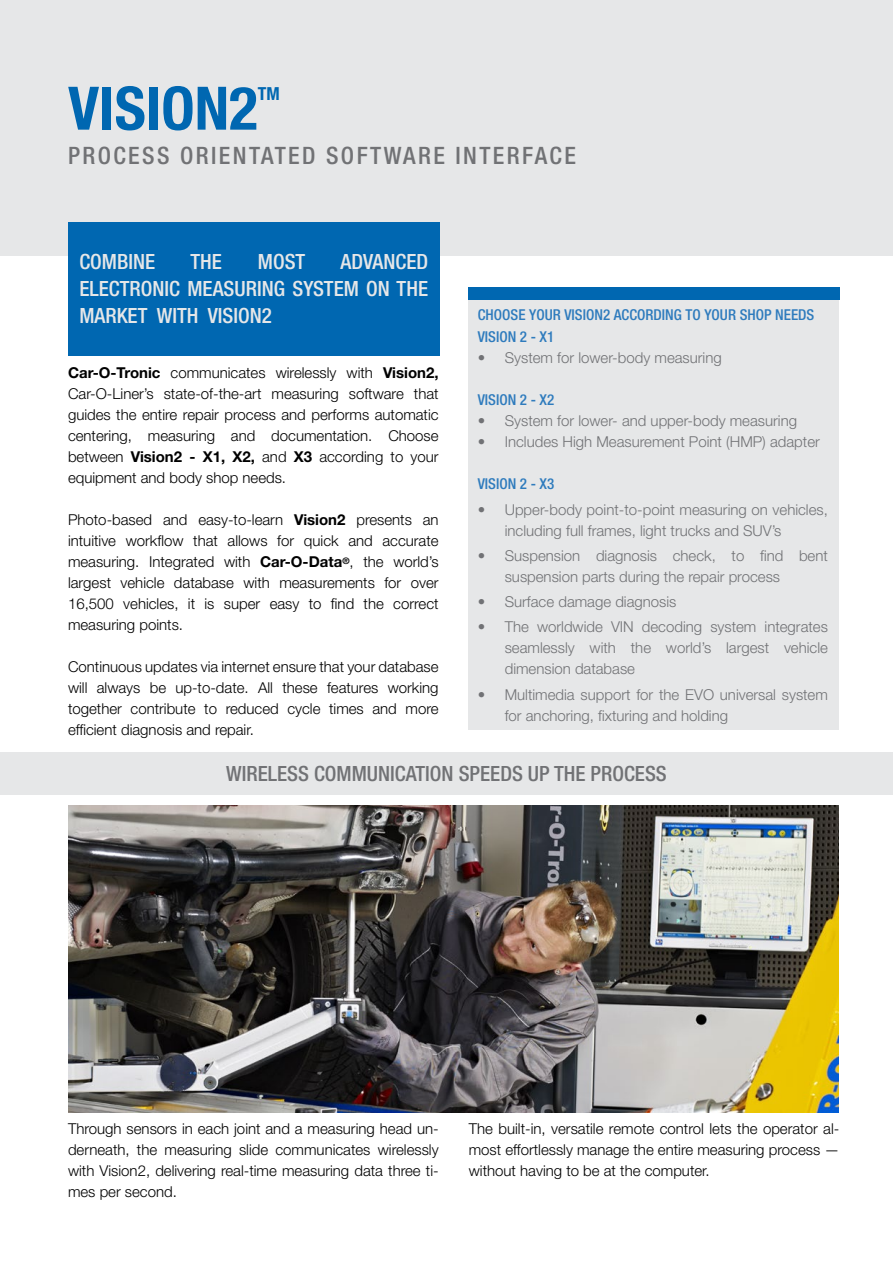
<style>
.page{position:relative;width:893px;height:1263px;background:#fff}
.page>*{position:absolute;margin:0;border:0;box-sizing:border-box;transform-origin:0 0}
.t1{font:700 condensed 60px "Helvetica Neue LT Pro";color:#0067b1}
.t2{font:500 condensed 24px "Helvetica Neue LT Pro";letter-spacing:.1em;color:#717275}
.t3{font:500 condensed 21px/27px "Helvetica Neue LT Pro";color:#e6e7e8;text-align:justify}
.t4{font:500 condensed 21px "Helvetica Neue LT Pro";color:#717275}
.t5{font:700 condensed 18px "Helvetica Neue LT Pro";color:#0067b1}
.t6{font:300 15px/21px "Helvetica Neue LT Pro";color:#000;text-align:justify}
.t7{font:300 15px/21px "Helvetica Neue LT Pro";color:#717275}
.t8{font:500 condensed 15px "Helvetica Neue LT Pro";color:#2e7bbd}
.s1{font-weight:700}
</style>
<div class="page">
<div style="left:0;top:0;width:893px;height:255px;background:#e6e7e8"></div>
<div style="left:68px;top:222px;width:371px;height:134px;background:#0067b1"></div>
<div style="left:469px;top:299px;width:370px;height:430px;background:#e6e7e8"></div>
<div style="left:468px;top:287px;width:372px;height:13px;background:#0067b1"></div>
<div style="left:0;top:752px;width:893px;height:42px;background:#e6e7e8"></div>
<img style="left:68px;top:806px;width:771px;height:306px">
<p class="t1" style="left:68px;top:72px;width:191px">VISION2</p>
<p class="t5" style="left:258px;top:82px;width:23px">TM</p>
<p class="t2" style="left:68px;top:141px;width:509px">PROCESS ORIENTATED SOFTWARE INTERFACE</p>
<p class="t3" style="left:79px;top:248px;width:77px">COMBINE</p>
<p class="t3" style="left:190px;top:248px;width:33px">THE</p>
<p class="t3" style="left:258px;top:248px;width:49px">MOST</p>
<p class="t3" style="left:79px;top:248px;width:350px;text-indent:261px">ADVANCED ELECTRONIC MEASURING SYSTEM ON THE MARKET WITH VISION2</p>
<p class="t6" style="left:68px;top:362px;width:372px"><span class="s1">Car-O-Tronic</span> communicates wirelessly with <span class="s1">Vision2, </span>Car-O-Liner’s state-of-the-art measuring software that guides the entire repair process and performs automatic centering, measuring and documentation. Choose between <span class="s1">Vision2 - X1, X2,</span> and <span class="s1">X3</span> according to your equipment and body shop needs.</p>
<p class="t6" style="left:68px;top:509px;width:372px">Photo-based and easy-to-learn <span class="s1">Vision2</span> presents an intuitive workflow that allows for quick and accurate measuring. Integrated with <span class="s1">Car-O-Data</span><sup>®</sup>, the world’s largest vehicle database with measurements for over 16,500 vehicles, it is super easy to find the correct measuring points.</p>
<p class="t6" style="left:68px;top:656px;width:372px">Continuous updates via internet ensure that your database will always be up-to-date. All these features working together contribute to reduced cycle times and more efficient diagnosis and repair.</p>
<p class="t8" style="left:478px;top:306px;width:338px">CHOOSE YOUR VISION2 ACCORDING TO YOUR SHOP NEEDS</p>
<p class="t8" style="left:478px;top:328px;width:78px">VISION 2 - X1</p>
<p class="t7" style="left:478px;top:347px;width:245px">• System for lower-body measuring</p>
<p class="t8" style="left:478px;top:391px;width:78px">VISION 2 - X2</p>
<p class="t7" style="left:478px;top:410px;width:321px">• System for lower- and upper-body measuring</p>
<p class="t7" style="left:478px;top:431px;width:344px">• Includes High Measurement Point (HMP) adapter</p>
<p class="t8" style="left:478px;top:475px;width:78px">VISION 2 - X3</p>
<p class="t7" style="left:505px;top:498px;width:325px;text-indent:-27px">• Upper-body point-to-point measuring on vehicles, including full frames, light trucks and SUV’s</p>
<p class="t7" style="left:505px;top:545px;width:325px;text-indent:-27px">• Suspension diagnosis check, to find bent suspension parts during the repair process</p>
<p class="t7" style="left:478px;top:591px;width:200px">• Surface damage diagnosis</p>
<p class="t7" style="left:505px;top:616px;width:325px;text-align:justify;text-indent:-27px">• The worldwide VIN decoding system integrates seamlessly with the world’s largest vehicle dimension database</p>
<p class="t7" style="left:505px;top:683px;width:325px;text-indent:-27px">• Multimedia support for the EVO universal system for anchoring, fixturing and holding</p>
<p class="t4" style="left:226px;top:760px;width:442px">WIRELESS COMMUNICATION SPEEDS UP THE PROCESS</p>
<p class="t6" style="left:68px;top:1118px;width:372px">Through sensors in each joint and a measuring head un&shy;derneath, the measuring slide communicates wirelessly with Vision2, delivering real-time measuring data three ti&shy;mes per second.</p>
<p class="t6" style="left:469px;top:1118px;width:372px">The built-in, versatile remote control lets the operator al&shy;most effortlessly manage the entire measuring process — without having to be at the computer.</p>
</div>
